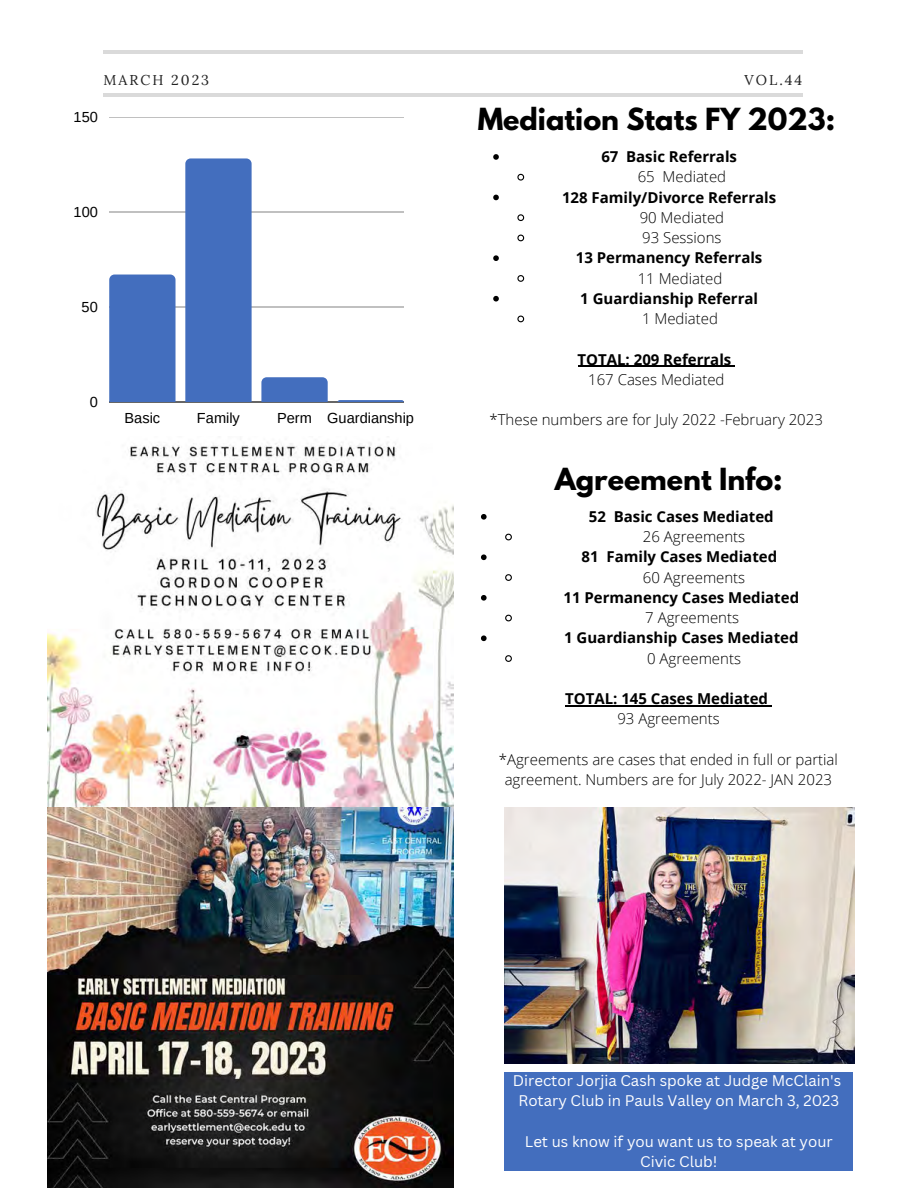
<style>
.page{position:relative;width:918px;height:1188px;background:#fff}
.page>*{position:absolute;margin:0;border:0;box-sizing:border-box;transform-origin:0 0}
.t1{font:700 27px "League Spartan";color:#000}
.t2{font:300 15px/20.2px "Open Sans";color:#000}
.t3{font:700 15px "Open Sans";color:#000}
.t4{font:15px/20.2px "Canva Sans";color:#fff;text-align:center}
.t5{font:14.55px "Arimo";color:#000}
.t6{font:14.25px "Lora";letter-spacing:.14em;color:#222}
</style>
<div class="page">
<hr style="left:103px;top:93px;width:700px;height:3px;background:#000">
<hr style="left:104px;top:50px;width:699px;height:3px;background:#000">
<hr style="left:109px;top:117px;width:295px;height:1px;background:#000">
<hr style="left:109px;top:212px;width:295px;height:1px;background:#000">
<hr style="left:109px;top:307px;width:295px;height:1px;background:#000">
<hr style="left:109px;top:402px;width:295px;height:1px;background:#000">
<div style="left:109px;top:275px;width:67px;height:127px;background:#436ebe"></div>
<div style="left:185px;top:158px;width:67px;height:244px;background:#436ebe"></div>
<svg style="left:261px;top:377px;width:67px;height:6px"></svg>
<svg style="left:338px;top:400px;width:66px;height:2px"></svg>
<img style="left:47px;top:442px;width:406px;height:745px">
<img style="left:504px;top:807px;width:350px;height:257px">
<div style="left:504px;top:1072px;width:349px;height:98px;background:#436ebe"></div>
<svg style="left:493px;top:154px;width:6px;height:6px"></svg>
<svg style="left:517px;top:173px;width:8px;height:8px"></svg>
<svg style="left:493px;top:195px;width:6px;height:5px"></svg>
<svg style="left:517px;top:214px;width:8px;height:8px"></svg>
<svg style="left:517px;top:234px;width:8px;height:8px"></svg>
<svg style="left:493px;top:255px;width:6px;height:6px"></svg>
<svg style="left:517px;top:275px;width:8px;height:7px"></svg>
<svg style="left:493px;top:296px;width:6px;height:6px"></svg>
<svg style="left:517px;top:315px;width:8px;height:8px"></svg>
<hr style="left:578px;top:366px;width:154px;height:1px;background:#000">
<svg style="left:481px;top:514px;width:6px;height:6px"></svg>
<svg style="left:505px;top:533px;width:7px;height:8px"></svg>
<svg style="left:481px;top:554px;width:6px;height:6px"></svg>
<svg style="left:505px;top:574px;width:7px;height:7px"></svg>
<svg style="left:481px;top:595px;width:6px;height:6px"></svg>
<svg style="left:505px;top:614px;width:7px;height:8px"></svg>
<svg style="left:481px;top:635px;width:6px;height:6px"></svg>
<svg style="left:505px;top:655px;width:7px;height:7px"></svg>
<hr style="left:565px;top:705px;width:203px;height:1px;background:#000">
<p class="t6" style="left:104px;top:71px;width:107px">MARCH 2023</p>
<p class="t6" style="left:745px;top:71px;width:59px">VOL.44</p>
<h1 class="t1" style="left:478px;top:106px;width:359px">Mediation Stats FY 2023:</h1>
<p class="t3" style="left:601px;top:146px;width:137px">67 Basic Referrals</p>
<p class="t2" style="left:638px;top:166px;width:90px">65 Mediated</p>
<p class="t3" style="left:562px;top:186px;width:216px">128 Family/Divorce Referrals</p>
<p class="t2" style="left:640px;top:207px;width:86px">90 Mediated<br>93 Sessions</p>
<p class="t3" style="left:576px;top:247px;width:188px">13 Permanency Referrals</p>
<p class="t2" style="left:638px;top:268px;width:86px">11 Mediated</p>
<p class="t3" style="left:580px;top:288px;width:179px">1 Guardianship Referral</p>
<p class="t2" style="left:642px;top:308px;width:77px">1 Mediated</p>
<p class="t3" style="left:578px;top:348px;width:155px">TOTAL: 209 Referrals</p>
<p class="t2" style="left:588px;top:369px;width:138px">167 Cases Mediated</p>
<p class="t2" style="left:490px;top:409px;width:335px">*These numbers are for July 2022 -February 2023</p>
<h1 class="t1" style="left:555px;top:465px;width:229px">Agreement Info:</h1>
<p class="t3" style="left:589px;top:506px;width:186px">52 Basic Cases Mediated</p>
<p class="t2" style="left:643px;top:526px;width:104px">26 Agreements</p>
<p class="t3" style="left:582px;top:546px;width:197px">81 Family Cases Mediated</p>
<p class="t2" style="left:643px;top:567px;width:104px">60 Agreements</p>
<p class="t3" style="left:563px;top:587px;width:237px">11 Permanency Cases Mediated</p>
<p class="t2" style="left:645px;top:607px;width:95px">7 Agreements</p>
<p class="t3" style="left:564px;top:627px;width:236px">1 Guardianship Cases Mediated</p>
<p class="t2" style="left:647px;top:648px;width:95px">0 Agreements</p>
<p class="t3" style="left:565px;top:688px;width:204px">TOTAL: 145 Cases Mediated</p>
<p class="t2" style="left:617px;top:708px;width:104px">93 Agreements</p>
<p class="t2" style="left:499px;top:749px;width:341px;text-align:center">*Agreements are cases that ended in full or partial agreement. Numbers are for July 2022- JAN 2023</p>
<p class="t5" style="left:74px;top:109px;width:26px">150</p>
<p class="t5" style="left:74px;top:204px;width:26px">100</p>
<p class="t5" style="left:82px;top:299px;width:18px">50</p>
<p class="t5" style="left:90px;top:394px;width:10px">0</p>
<p class="t5" style="left:125px;top:410px;width:37px">Basic</p>
<p class="t5" style="left:197px;top:410px;width:44px">Family</p>
<p class="t5" style="left:277px;top:410px;width:138px">Perm Guardianship</p>
<p class="t4" style="left:513px;top:1070px;width:330px">Director Jorjia Cash spoke at Judge McClain's<br>Rotary Club in Pauls Valley on March 3, 2023</p>
<p class="t4" style="left:525px;top:1131px;width:309px">Let us know if you want us to speak at your<br>Civic Club!</p>
</div>
